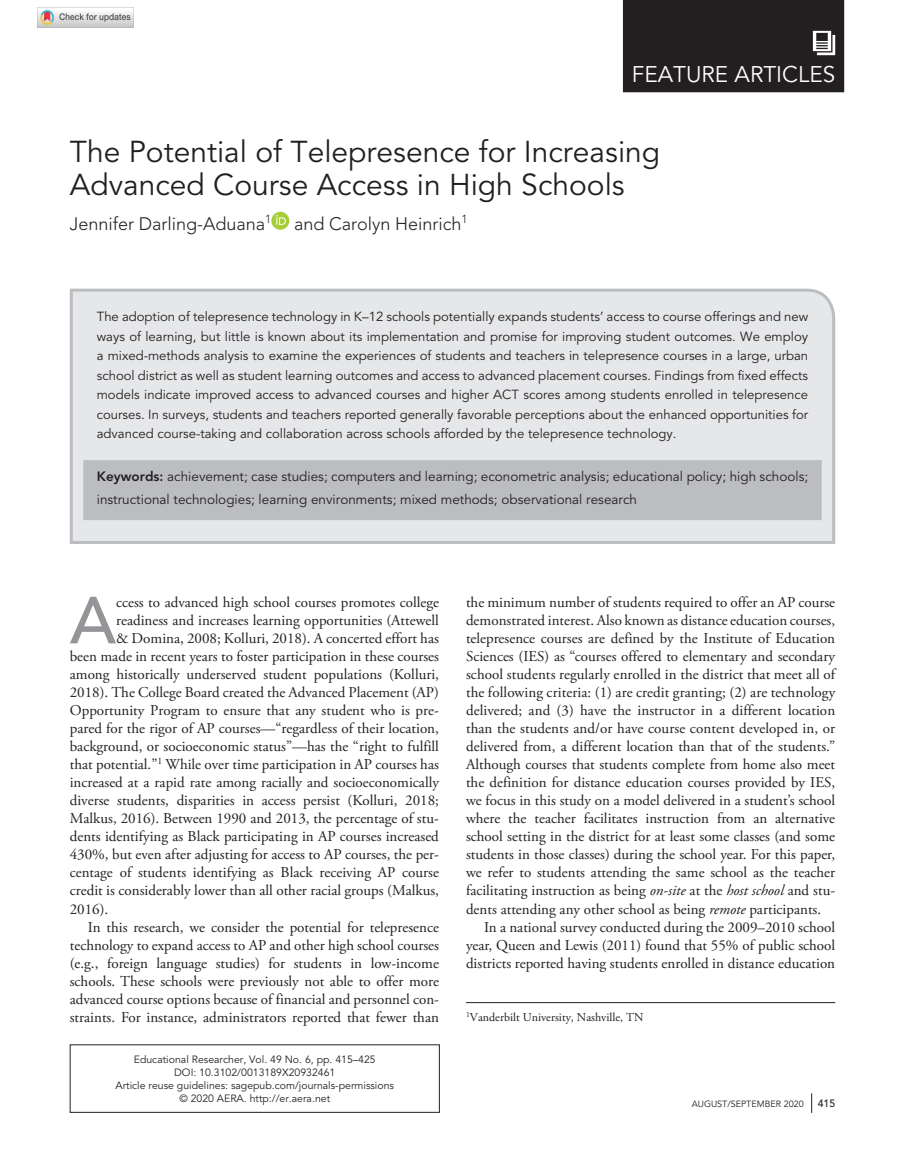
<style>
.page{position:relative;width:905px;height:1175px;background:#fff}
.page>*{position:absolute;margin:0;border:0;box-sizing:border-box;transform-origin:0 0}
.t1{font:500 65.85px "Avenir LT Std";color:#939598}
.t2{font:30px/33px "Avenir LT Std";color:#231f20}
.t3{font:22.5px "Avenir LT Std";color:#fff}
.t4{font:300 18px "Avenir LT Std";color:#231f20}
.t5{font:15px "Adobe Garamond Pro";color:#231f20}
.t6{font:13.5px/22.5px "Avenir LT Std";color:#231f20}
.t7{font:13.2px/19.5px "Avenir LT Std";color:#231f20;text-align:justify}
.t8{font:12px "Adobe Garamond Pro";color:#231f20}
.t9{font:10.5px/12.8px "Avenir LT Std";color:#231f20;text-align:center}
.t10{font:500 10.5px "Avenir LT Std";color:#231f20}
.t11{font:9px "Avenir LT Std";color:#231f20}
.s1{font-weight:800}
.s2{font-style:italic}
</style>
<div class="page">
<svg style="left:811px;top:1093px;width:1px;height:19px"></svg>
<div style="left:69px;top:288px;width:767px;height:256px;background:#e6e7e9"></div>
<svg style="left:59px;top:7px;width:27px;height:1px"></svg>
<hr style="left:466px;top:1002px;width:369px;height:1px;background:#231f20">
<div style="left:83px;top:460px;width:738px;height:60px;background:#bcbdc0"></div>
<div style="left:271px;top:212px;width:18px;height:18px;background:#a6ce39;border-radius:50%"></div>
<svg style="left:276px;top:215px;width:10px;height:10px"></svg>
<div style="left:623px;top:0;width:221px;height:92px;background:#231f20"></div>
<svg style="left:812px;top:31px;width:23px;height:24px"></svg>
<img style="left:38px;top:8px;width:96px;height:19px">
<h3 class="t3" style="left:632px;top:61px;width:205px">Feature Articles</h3>
<h2 class="t2" style="left:70px;top:136px;width:592px">The Potential of Telepresence for Increasing<br>Advanced Course Access in High Schools</h2>
<p class="t4" style="left:70px;top:213px;width:203px">Jennifer Darling-Aduana<sup>1</sup></p>
<p class="t4" style="left:294px;top:213px;width:175px">and Carolyn Heinrich<sup>1</sup></p>
<p class="t7" style="left:97px;top:307px;width:713px">The adoption of telepresence technology in K–12 schools potentially expands students’ access to course offerings and new ways of learning, but little is known about its implementation and promise for improving student outcomes. We employ a mixed-methods analysis to examine the experiences of students and teachers in telepresence courses in a large, urban school district as well as student learning outcomes and access to advanced placement courses. Findings from fixed effects models indicate improved access to advanced courses and higher ACT scores among students enrolled in telepresence courses. In surveys, students and teachers reported generally favorable perceptions about the enhanced opportunities for advanced course-taking and collaboration across schools afforded by the telepresence technology.</p>
<p class="t6" style="left:97px;top:465px;width:712px"><span class="s1">Keywords:</span> achievement; case studies; computers and learning; econometric analysis; educational policy; high schools; instructional technologies; learning environments; mixed methods; observational research</p>
<h1 class="t1" style="left:70px;top:582px;width:48px">A</h1>
<p class="t5" style="left:116px;top:593px;width:324px">ccess to advanced high school courses promotes college</p>
<p class="t5" style="left:116px;top:611px;width:324px">readiness and increases learning opportunities (Attewell</p>
<p class="t5" style="left:116px;top:629px;width:324px">&amp; Domina, 2008; Kolluri, 2018). A concerted effort has</p>
<p class="t5" style="left:70px;top:647px;width:371px">been made in recent years to foster participation in these courses</p>
<p class="t5" style="left:70px;top:665px;width:370px">among historically underserved student populations (Kolluri,</p>
<p class="t5" style="left:70px;top:683px;width:370px">2018). The College Board created the Advanced Placement (AP)</p>
<p class="t5" style="left:70px;top:701px;width:370px">Opportunity Program to ensure that any student who is pre-</p>
<p class="t5" style="left:70px;top:719px;width:370px">pared for the rigor of AP courses—“regardless of their location,</p>
<p class="t5" style="left:70px;top:737px;width:371px">background, or socioeconomic status”—has the “right to fulfill</p>
<p class="t5" style="left:70px;top:755px;width:370px">that potential.”<sup>1</sup> While over time participation in AP courses has</p>
<p class="t5" style="left:70px;top:773px;width:371px">increased at a rapid rate among racially and socioeconomically</p>
<p class="t5" style="left:70px;top:791px;width:371px">diverse students, disparities in access persist (Kolluri, 2018;</p>
<p class="t5" style="left:70px;top:809px;width:370px">Malkus, 2016). Between 1990 and 2013, the percentage of stu-</p>
<p class="t5" style="left:70px;top:827px;width:370px">dents identifying as Black participating in AP courses increased</p>
<p class="t5" style="left:70px;top:845px;width:371px">430%, but even after adjusting for access to AP courses, the per-</p>
<p class="t5" style="left:70px;top:863px;width:371px">centage of students identifying as Black receiving AP course</p>
<p class="t5" style="left:70px;top:881px;width:371px">credit is considerably lower than all other racial groups (Malkus,</p>
<p class="t5" style="left:70px;top:899px;width:40px">2016).</p>
<p class="t5" style="left:88px;top:917px;width:352px">In this research, we consider the potential for telepresence</p>
<p class="t5" style="left:70px;top:935px;width:370px">technology to expand access to AP and other high school courses</p>
<p class="t5" style="left:70px;top:953px;width:371px">(e.g., foreign language studies) for students in low-income</p>
<p class="t5" style="left:70px;top:971px;width:370px">schools. These schools were previously not able to offer more</p>
<p class="t5" style="left:70px;top:989px;width:371px">advanced course options because of financial and personnel con-</p>
<p class="t5" style="left:70px;top:1007px;width:370px">straints. For instance, administrators reported that fewer than</p>
<p class="t9" style="left:115px;top:1053px;width:280px">Educational Researcher, Vol. 49 No. 6, pp. 415–425<br>DOI: 10.3102/0013189X20932461<br>Article reuse guidelines: sagepub.com/journals-permissions © 2020 AERA. http://er.aera.net</p>
<p class="t5" style="left:466px;top:593px;width:370px">the minimum number of students required to offer an AP course</p>
<p class="t5" style="left:466px;top:611px;width:370px">demonstrated interest. Also known as distance education courses,</p>
<p class="t5" style="left:466px;top:629px;width:370px">telepresence courses are defined by the Institute of Education</p>
<p class="t5" style="left:466px;top:647px;width:370px">Sciences (IES) as “courses offered to elementary and secondary</p>
<p class="t5" style="left:466px;top:665px;width:370px">school students regularly enrolled in the district that meet all of</p>
<p class="t5" style="left:466px;top:683px;width:371px">the following criteria: (1) are credit granting; (2) are technology</p>
<p class="t5" style="left:466px;top:701px;width:371px">delivered; and (3) have the instructor in a different location</p>
<p class="t5" style="left:466px;top:719px;width:371px">than the students and/or have course content developed in, or</p>
<p class="t5" style="left:466px;top:737px;width:370px">delivered from, a different location than that of the students.”</p>
<p class="t5" style="left:466px;top:755px;width:370px">Although courses that students complete from home also meet</p>
<p class="t5" style="left:466px;top:773px;width:370px">the definition for distance education courses provided by IES,</p>
<p class="t5" style="left:466px;top:791px;width:371px">we focus in this study on a model delivered in a student’s school</p>
<p class="t5" style="left:466px;top:809px;width:371px">where the teacher facilitates instruction from an alternative</p>
<p class="t5" style="left:466px;top:827px;width:370px">school setting in the district for at least some classes (and some</p>
<p class="t5" style="left:466px;top:845px;width:370px">students in those classes) during the school year. For this paper,</p>
<p class="t5" style="left:466px;top:863px;width:370px">we refer to students attending the same school as the teacher</p>
<p class="t5" style="left:466px;top:881px;width:370px">facilitating instruction as being <span class="s2">on-site</span> at the <span class="s2">host school</span> and stu-</p>
<p class="t5" style="left:466px;top:899px;width:357px">dents attending any other school as being <span class="s2">remote</span> participants.</p>
<p class="t5" style="left:484px;top:917px;width:352px">In a national survey conducted during the 2009–2010 school</p>
<p class="t5" style="left:466px;top:935px;width:370px">year, Queen and Lewis (2011) found that 55% of public school</p>
<p class="t5" style="left:466px;top:953px;width:370px">districts reported having students enrolled in distance education</p>
<p class="t8" style="left:466px;top:1009px;width:179px"><sup>1</sup>Vanderbilt University, Nashville, TN</p>
<p class="t11" style="left:691px;top:1098px;width:113px">August/Se ptember 2020</p>
<p class="t10" style="left:817px;top:1097px;width:19px">415</p>
</div>
